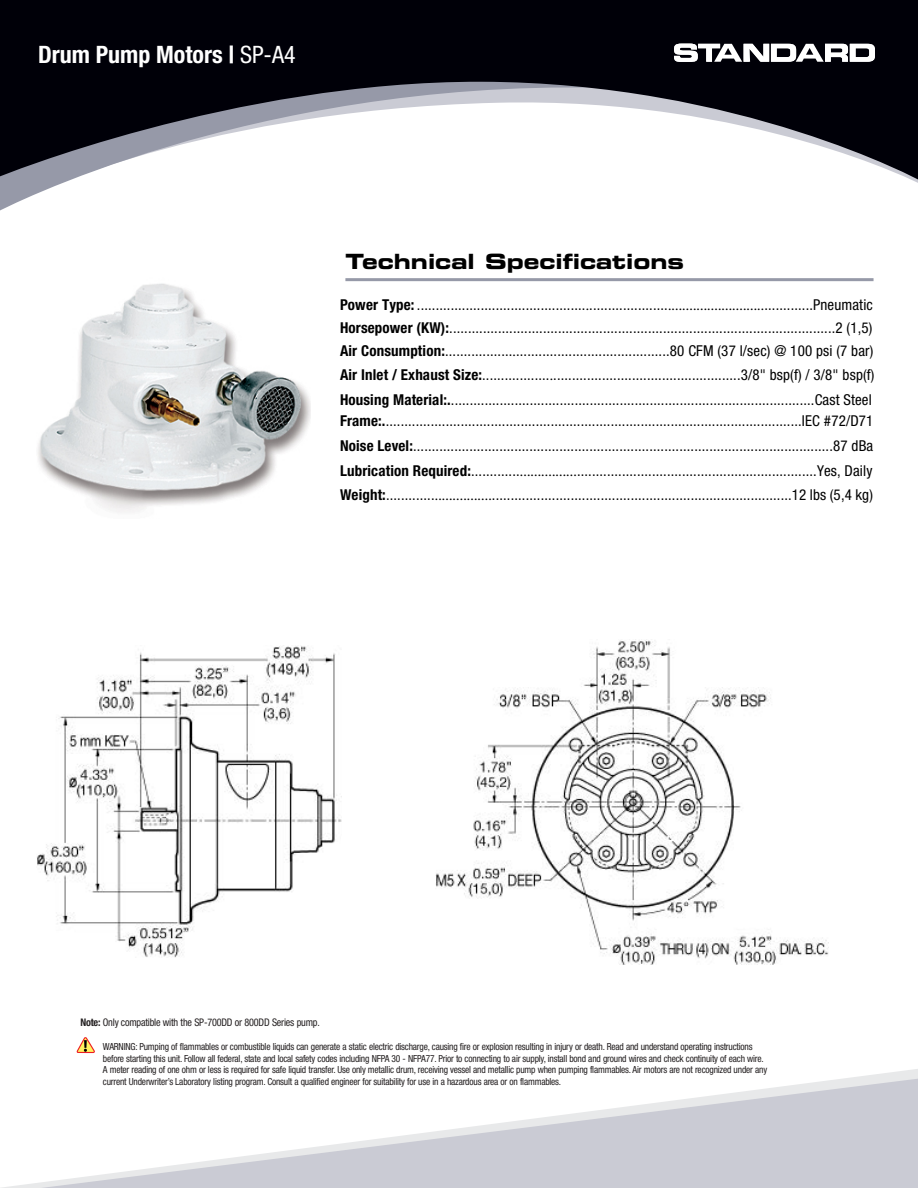
<style>
.page{position:relative;width:918px;height:1188px;background:#fff}
.page>*{position:absolute;margin:0;border:0;box-sizing:border-box;transform-origin:0 0}
.t1{font:700 condensed 24px "Helvetica Neue LT Std";color:#fff}
.t2{font:21px "Eurostile Bold Extended Two";color:#000}
.t3{font:condensed 15px/24.3px "Helvetica Neue LT Std";letter-spacing:.01em;color:#000}
.t4{font:condensed 15px "Helvetica Neue";color:#000}
.t5{font:800 condensed 14.25px "Helvetica Neue LT Std";color:#000}
.t6{font:800 condensed 12px "Helvetica Neue LT Std";color:#000}
.t7{font:condensed 10.5px "Helvetica Neue LT Std";letter-spacing:-.02em;color:#231f20}
.t8{font:condensed 9.75px/11.7px "Helvetica Neue LT Std";letter-spacing:-.02em;color:#231f20}
.s1{font-family:"Helvetica Neue";font-weight:800}
.s2{font-weight:400}
.s3{font-family:"Helvetica Neue LT Std";font-weight:700}
.s4{font-family:"Minion Pro";font-stretch:normal}
.s5{font-family:"Helvetica Neue LT Std"}
.s6{font-weight:700}
.s7{font-family:"Helvetica Neue"}
</style>
<div class="page">
<svg style="left:0;top:181px;width:918px;height:30px"></svg>
<svg style="left:0;top:0;width:918px;height:181px;fill:#000008"></svg>
<svg style="left:13px;top:1078px;width:905px;height:110px"></svg>
<svg style="left:674px;top:44px;width:201px;height:18px"></svg>
<svg style="left:77px;top:1037px;width:18px;height:16px"></svg>
<hr style="left:345px;top:278px;width:529px;height:3px;background:#9699a8">
<img style="left:37px;top:645px;width:305px;height:313px">
<img style="left:436px;top:639px;width:393px;height:326px">
<img style="left:38px;top:283px;width:273px;height:230px">
<h1 class="t1" style="left:38px;top:39px;width:259px">Drum Pump Motors <span class="s1">|</span> <span class="s2">SP-A4</span></h1>
<h2 class="t2" style="left:345px;top:247px;width:340px">Technical Specifications</h2>
<p class="t4" style="left:340px;top:296px;width:534px"><span class="s3">Power Type:</span> .............................................<span class="s4">.</span>.....................<span class="s4">...........................</span>.....<span class="s5">........Pneumatic</span></p>
<p class="t3" style="left:340px;top:316px;width:534px"><span class="s6">Horsepower (KW):</span><span class="s7">.....................</span>............................................................................<span class="s7">......</span>2 (1,5)</p>
<p class="t3" style="left:340px;top:338px;width:536px"><span class="s6">Air Consumption:</span><span class="s7">..................</span><span class="s4">.</span><span class="s7">...</span>......................................80 CFM (37 l/sec) @ 100 psi (7 bar)<br><span class="s6">Air Inlet / Exhaust Size:</span><span class="s7">..................</span><span class="s4">.</span><span class="s7">...</span>...............................................3/8" bsp(f) / 3/8" bsp(f)</p>
<p class="t4" style="left:340px;top:391px;width:533px"><span class="s3">Housing Material:.</span>..............................................................<span class="s5">...................................Cast Steel</span></p>
<p class="t3" style="left:340px;top:433px;width:535px"><span class="s6">Noise Level:</span>................................................................................................................87 dBa</p>
<p class="t4" style="left:340px;top:412px;width:535px"><span class="s3">Frame:.</span>..............................................................<span class="s5">.................................................IEC #72/D71</span></p>
<p class="t3" style="left:340px;top:458px;width:534px"><span class="s6">Lubrication Required:</span><span class="s7">.............</span><span class="s4">................</span><span class="s7">..........</span>................<span class="s7">..</span>............................<span class="s7">........</span>Yes, Daily</p>
<p class="t3" style="left:340px;top:482px;width:534px"><span class="s6">Weight:</span><span class="s7">.............</span><span class="s4">................</span><span class="s7">..........</span>................<span class="s7">..</span>............................................<span class="s7">........</span>12 lbs (5,4 kg)</p>
<p class="t7" style="left:80px;top:1016px;width:241px"><span class="s6">Note:</span> Only compatible with the SP-700DD or 800DD Series pump.</p>
<p class="t6" style="left:64px;top:1017px;width:93px">PSI (BAR) FT (M)</p>
<p class="t8" style="left:103px;top:1041px;width:666px">WARNING: Pumping of flammables or combustible liquids can generate a static electric discharge, causing fire or explosion resulting in injury or death. Read and understand operating instructions before starting this unit. Follow all federal, state and local safety codes including NFPA 30 - NFPA77. Prior to connecting to air supply, install bond and ground wires and check continuity of each wire.<br>A meter reading of one ohm or less is required for safe liquid transfer. Use only metallic drum, receiving vessel and metallic pump when pumping flammables. Air motors are not recognized under any current Underwriter’s Laboratory listing program. Consult a qualified engineer for suitability for use in a hazardous area or on flammables.</p>
<p class="t5" style="left:179px;top:1081px;width:9px">5</p>
<p class="t5" style="left:217px;top:1081px;width:9px">4</p>
</div>
